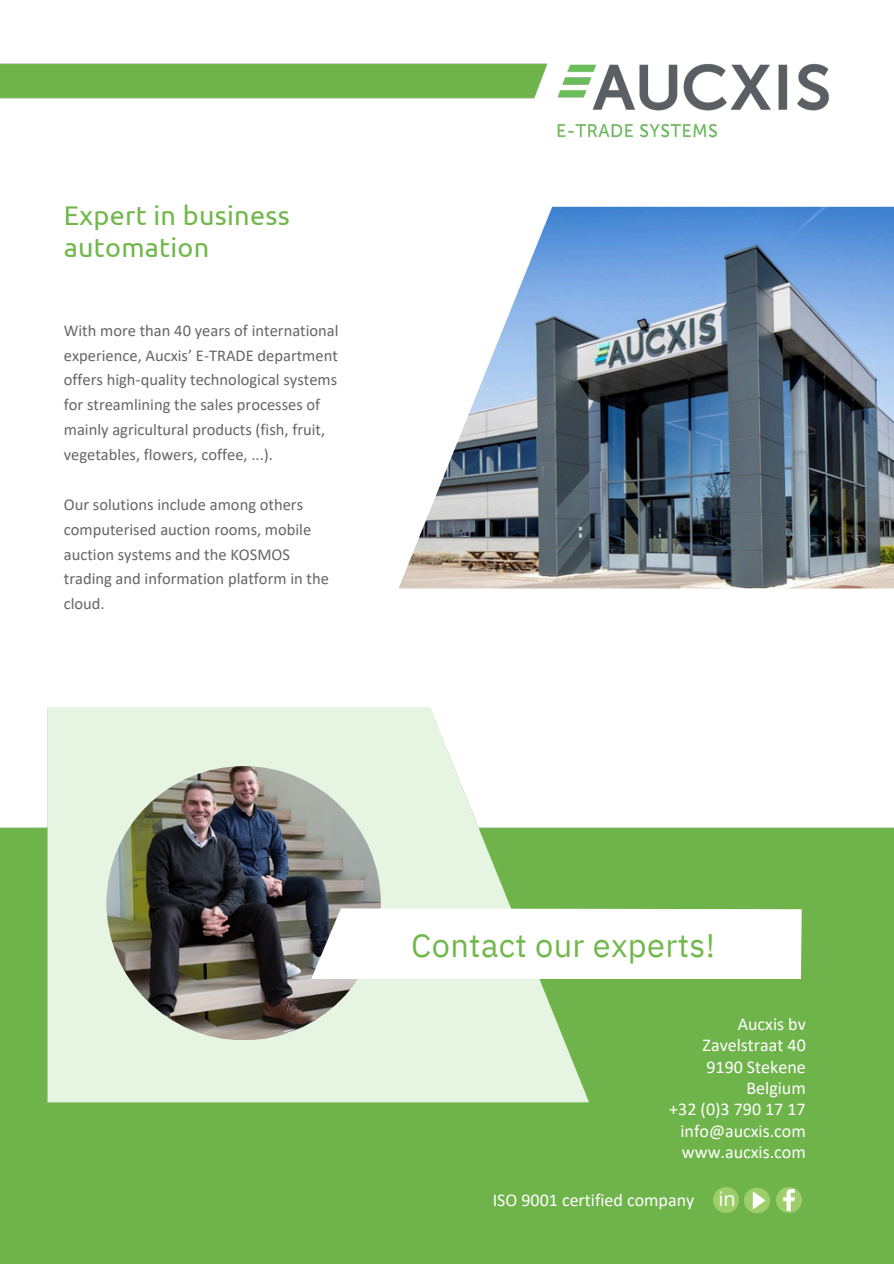
<style>
.page{position:relative;width:894px;height:1264px;background:#fff}
.page>*{position:absolute;margin:0;border:0;box-sizing:border-box;transform-origin:0 0}
.t1{font:32.55px "IBM Plex Sans";letter-spacing:.01em;color:#71b84c}
.t2{font:27px/31.5px "Ubuntu";letter-spacing:.01em;color:#71b84c}
.t3{font:19.8px "Open Sans";color:#fff}
.t4{font:18px/21.3px "Calibri";color:#fff;text-align:right}
.t5{font:16.5px/24.8px "Calibri";color:#65656a}
</style>
<div class="page">
<img style="left:399px;top:207px;width:494px;height:381px">
<img style="left:0;top:707px;width:893px;height:556px">
<img style="left:0;top:63px;width:829px;height:75px">
<img style="left:106px;top:766px;width:274px;height:273px;border-radius:50%">
<img style="left:713px;top:1187px;width:23px;height:25px">
<svg style="left:311px;top:908px;width:490px;height:71px"></svg>
<img style="left:776px;top:1187px;width:25px;height:25px">
<img style="left:783px;top:1189px;width:11px;height:21px">
<img style="left:736px;top:1180px;width:40px;height:40px">
<h3 class="t2" style="left:64px;top:199px;width:227px">Expert in business automation</h3>
<p class="t5" style="left:64px;top:319px;width:276px">With more than 40 years of international experience, Aucxis’ E-TRADE department offers high-quality technological systems for streamlining the sales processes of mainly agricultural products (fish, fruit, vegetables, flowers, coffee, ...).</p>
<h3 class="t5" style="left:64px;top:493px;width:266px">Our solutions include among others computerised auction rooms, mobile auction systems and the KOSMOS trading and information platform in the cloud.</h3>
<p class="t1" style="left:411px;top:923px;width:305px">Contact our experts!</p>
<p class="t4" style="left:669px;top:1014px;width:138px">Aucxis bv<br>Zavelstraat 40<br>9190 Stekene<br>Belgium<br>+32 (0)3 790 17 17 info@aucxis.com www.aucxis.com</p>
<p class="t4" style="left:492px;top:1190px;width:203px">ISO 9001 certified company</p>
<p class="t3" style="left:718px;top:1184px;width:19px">in</p>
</div>
